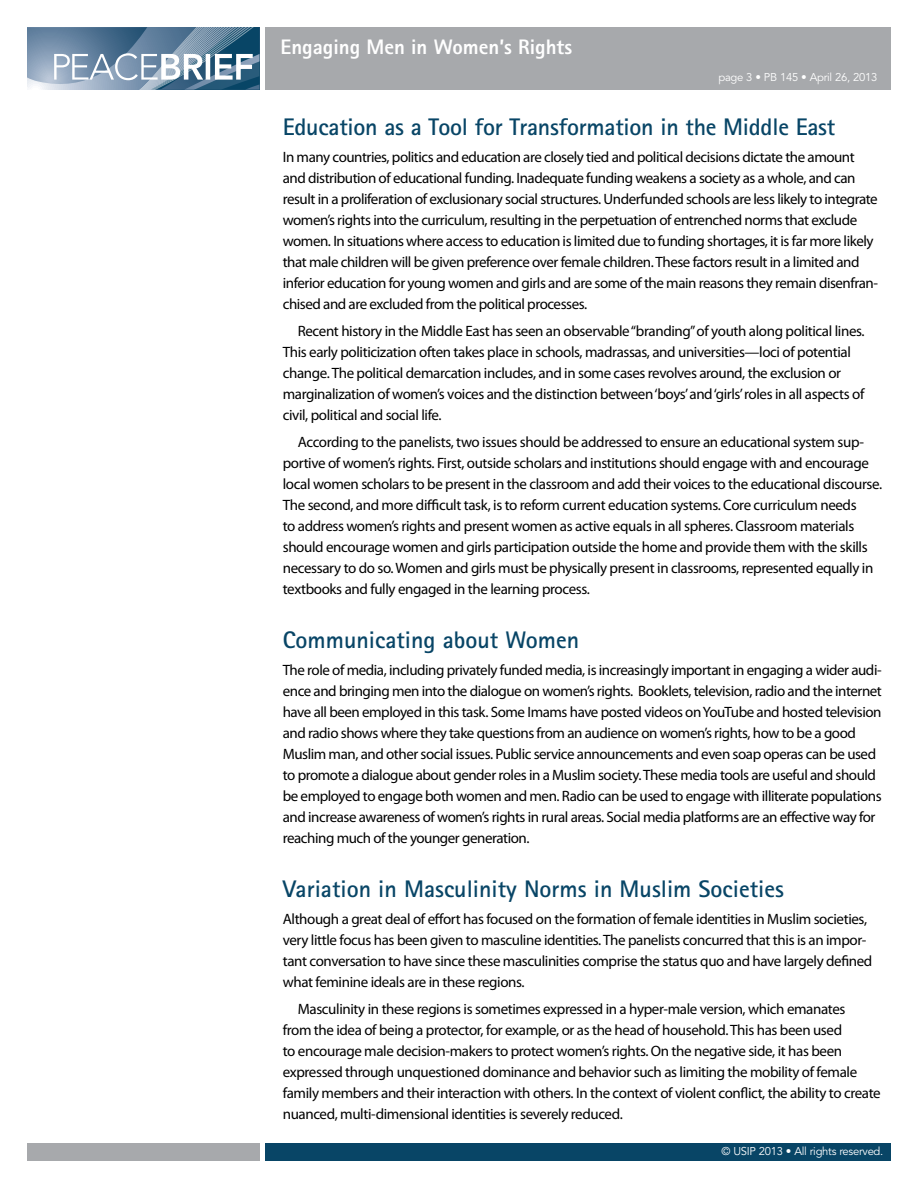
<style>
.page{position:relative;width:918px;height:1188px;background:#fff}
.page>*{position:absolute;margin:0;border:0;box-sizing:border-box;transform-origin:0 0}
.t1{font:700 24px "Rotis Sans Serif";color:#084566}
.t2{font:800 21px "Rotis Sans Serif";color:#fff}
.t3{font:15px/21px "Myriad Pro";letter-spacing:-.03em;color:#000}
.t4{font:11.25px "Avenir LT Std";letter-spacing:-.025em;color:#fff}
</style>
<div class="page">
<div style="left:265px;top:1143px;width:626px;height:18px;background:#084566"></div>
<div style="left:27px;top:1143px;width:233px;height:18px;background:#a7a9ac"></div>
<div style="left:265px;top:27px;width:626px;height:63px;background:#a7a9ac"></div>
<svg style="left:27px;top:27px;width:233px;height:63px;background:#7995ac"></svg>
<h2 class="t2" style="left:280px;top:34px;width:293px">Engaging Men in Women’s Rights</h2>
<p class="t4" style="left:718px;top:71px;width:160px">page 3 • PB 145 • April 26, 2013</p>
<h1 class="t1" style="left:283px;top:112px;width:554px">Education as a Tool for Transformation in the Middle East</h1>
<p class="t3" style="left:283px;top:146px;width:597px">In many countries, politics and education are closely tied and political decisions dictate the amount and distribution of educational funding. Inadequate funding weakens a society as a whole, and can result in a proliferation of exclusionary social structures. Underfunded schools are less likely to integrate women’s rights into the curriculum, resulting in the perpetuation of entrenched norms that exclude women. In situations where access to education is limited due to funding shortages, it is far more likely that male children will be given preference over female children.These factors result in a limited and inferior education for young women and girls and are some of the main reasons they remain disenfran&shy;chised and are excluded from the political processes.</p>
<p class="t3" style="left:283px;top:320px;width:583px;text-indent:15px">Recent history in the Middle East has seen an observable“branding”of youth along political lines.<br>This early politicization often takes place in schools, madrassas, and universities—loci of potential change.The political demarcation includes, and in some cases revolves around, the exclusion or marginalization of women’s voices and the distinction between‘boys’and‘girls’roles in all aspects of civil, political and social life.</p>
<p class="t3" style="left:283px;top:431px;width:601px;text-indent:15px">According to the panelists, two issues should be addressed to ensure an educational system sup&shy;portive of women’s rights. First, outside scholars and institutions should engage with and encourage local women scholars to be present in the classroom and add their voices to the educational discourse.<br>The second, and more difficult task, is to reform current education systems. Core curriculum needs<br>to address women’s rights and present women as active equals in all spheres. Classroom materials should encourage women and girls participation outside the home and provide them with the skills necessary to do so.Women and girls must be physically present in classrooms, represented equally in textbooks and fully engaged in the learning process.</p>
<h1 class="t1" style="left:283px;top:625px;width:298px">Communicating about Women</h1>
<p class="t3" style="left:283px;top:659px;width:601px">The role of media, including privately funded media, is increasingly important in engaging a wider audi&shy;ence and bringing men into the dialogue on women’s rights. Booklets, television, radio and the internet have all been employed in this task. Some Imams have posted videos onYouTube and hosted television and radio shows where they take questions from an audience on women’s rights, how to be a good Muslim man, and other social issues. Public service announcements and even soap operas can be used to promote a dialogue about gender roles in a Muslim society.These media tools are useful and should be employed to engage both women and men. Radio can be used to engage with illiterate populations and increase awareness of women’s rights in rural areas. Social media platforms are an effective way for reaching much of the younger generation.</p>
<h1 class="t1" style="left:283px;top:874px;width:503px">Variation in Masculinity Norms in Muslim Societies</h1>
<p class="t3" style="left:283px;top:908px;width:591px">Although a great deal of effort has focused on the formation of female identities in Muslim societies, very little focus has been given to masculine identities.The panelists concurred that this is an impor&shy;tant conversation to have since these masculinities comprise the status quo and have largely defined what feminine ideals are in these regions.</p>
<p class="t3" style="left:283px;top:998px;width:599px;text-indent:15px">Masculinity in these regions is sometimes expressed in a hyper-male version, which emanates<br>from the idea of being a protector, for example, or as the head of household.This has been used<br>to encourage male decision-makers to protect women’s rights. On the negative side, it has been expressed through unquestioned dominance and behavior such as limiting the mobility of female family members and their interaction with others. In the context of violent conflict, the ability to create nuanced, multi-dimensional identities is severely reduced.</p>
<p class="t4" style="left:722px;top:1145px;width:163px">© USIP 2013 • All rights reserved.</p>
</div>
